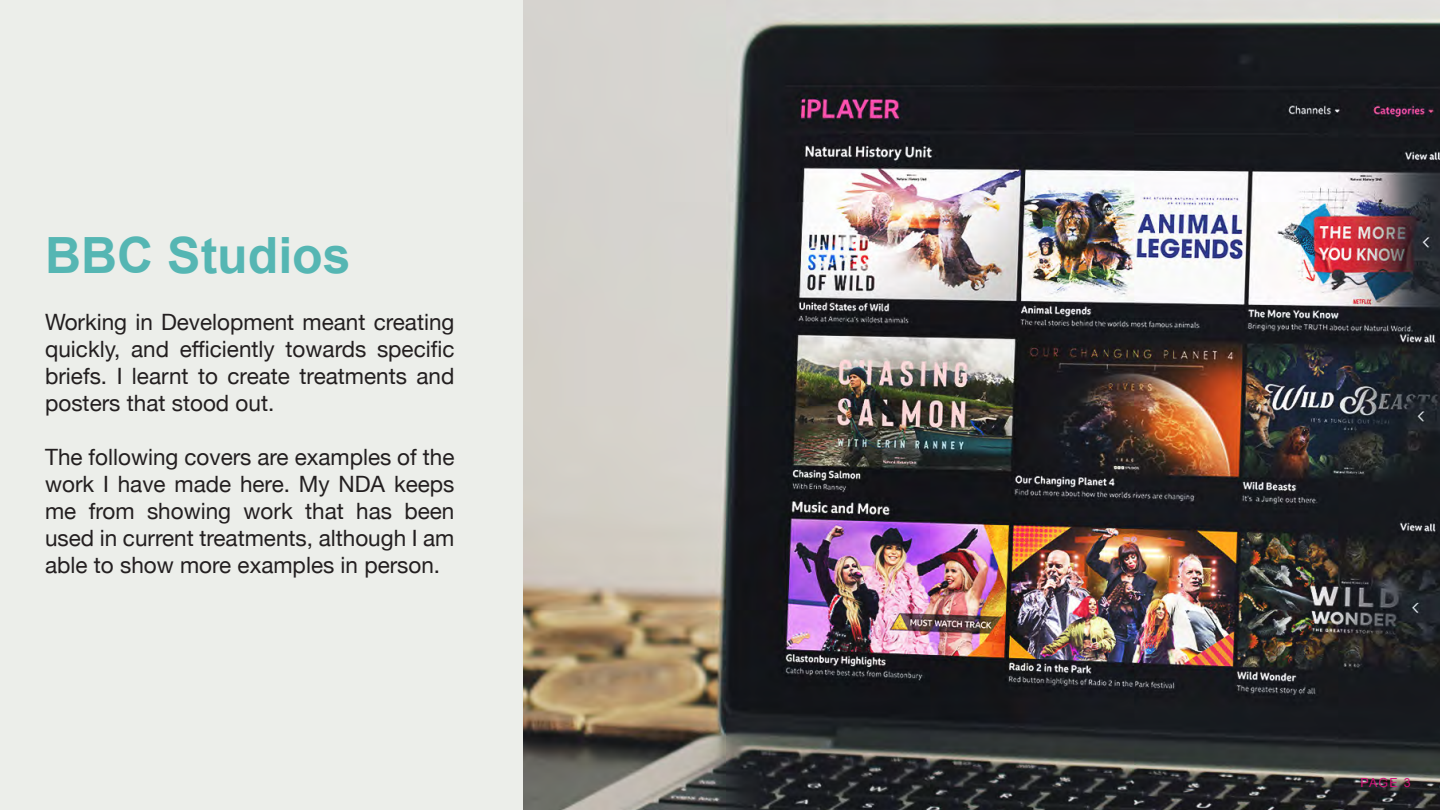
<style>
.page{position:relative;width:1440px;height:810px;background:#eceeea}
.page>*{position:absolute;margin:0;border:0;box-sizing:border-box;transform-origin:0 0}
.t1{font:700 50px "Arial";color:#55b6b3}
.t2{font:22.5px/27px "Helvetica Neue";color:#231f20;text-align:justify}
.t3{font:12.5px "Arial";color:#d01379}
</style>
<div class="page">
<img style="left:524px;top:0;width:916px;height:810px">
<p class="t1" style="left:45px;top:223px;width:307px">BBC Studios</p>
<p class="t2" style="left:45px;top:310px;width:411px">Working in Development meant creating quickly, and efficiently towards specific briefs. I learnt to create treatments and posters that stood out.</p>
<p class="t2" style="left:45px;top:445px;width:411px">The following covers are examples of the work I have made here. My NDA keeps me from showing work that has been used in current treatments, although I am able to show more examples in person.</p>
<p class="t3" style="left:1360px;top:774px;width:52px">PAGE 3</p>
</div>
